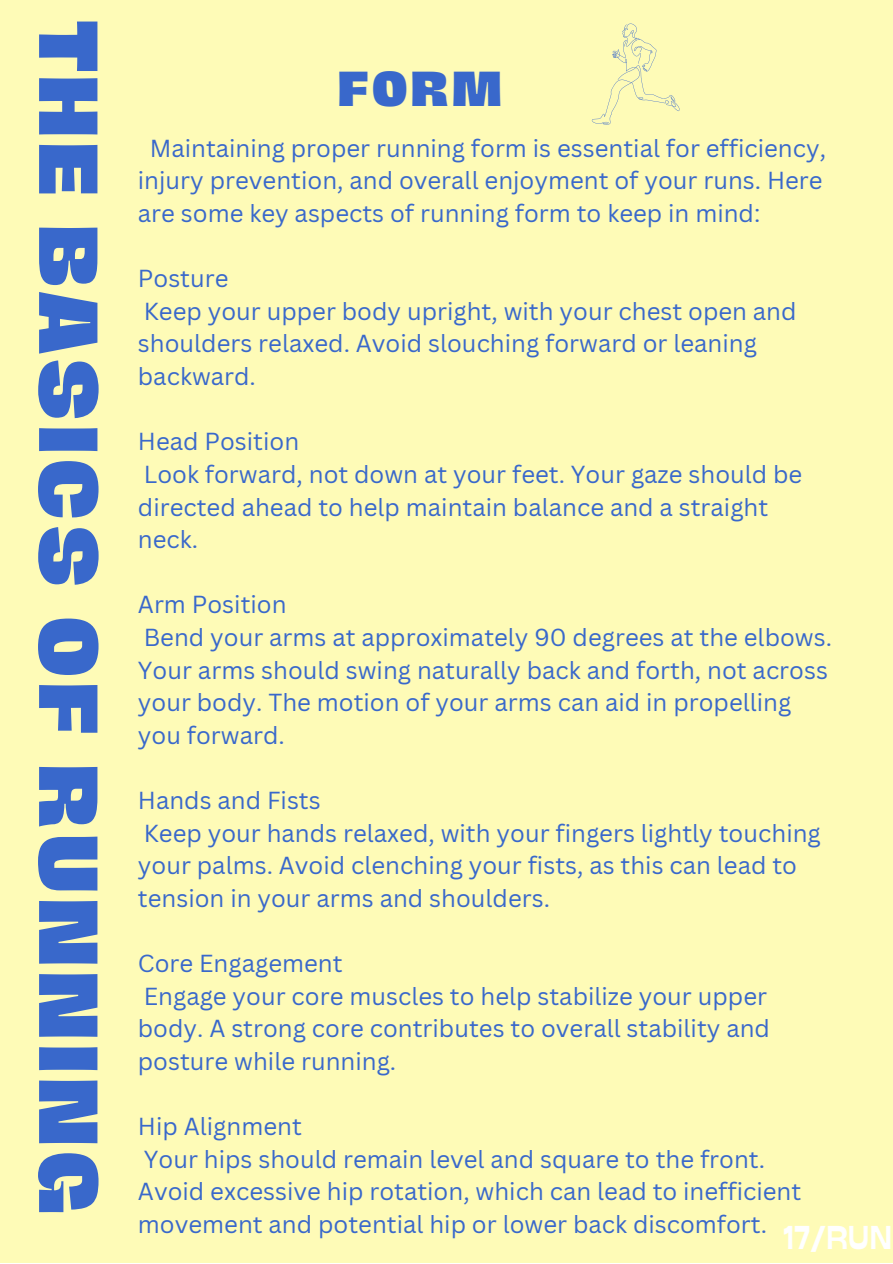
<style>
.page{position:relative;width:893px;height:1264px;background:#fff}
.page>*{position:absolute;margin:0;border:0;box-sizing:border-box;transform-origin:0 0}
.t1{font:800 76.5px "Hagrid";letter-spacing:.075em;color:#3968cb}
.t2{font:800 45px "Hagrid";color:#3968cb}
.t3{font:800 33px "Stadio Deva";color:#fff}
.t4{font:24px/32.5px "Canva Sans";color:#3968cb}
</style>
<div class="page">
<div style="left:0;top:0;width:892px;height:1262px;background:#fefbb7"></div>
<svg style="left:591px;top:23px;width:88px;height:102px"></svg>
<p class="t1" style="left:107px;top:22px;width:1192px;rotate:90deg">THE BASICS OF RUNNING</p>
<p class="t2" style="left:338px;top:66px;width:165px">FORM</p>
<p class="t4" style="left:138px;top:131px;width:689px;text-indent:12px">Maintaining proper running form is essential for efficiency, injury prevention, and overall enjoyment of your runs. Here are some key aspects of running form to keep in mind:</p>
<p class="t4" style="left:138px;top:262px;width:92px">Posture</p>
<p class="t4" style="left:138px;top:294px;width:660px">Keep your upper body upright, with your chest open and shoulders relaxed. Avoid slouching forward or leaning backward.</p>
<p class="t4" style="left:138px;top:425px;width:163px">Head Position</p>
<p class="t4" style="left:138px;top:457px;width:666px">Look forward, not down at your feet. Your gaze should be directed ahead to help maintain balance and a straight neck.</p>
<p class="t4" style="left:138px;top:588px;width:150px">Arm Position</p>
<p class="t4" style="left:138px;top:620px;width:695px">Bend your arms at approximately 90 degrees at the elbows.<br>Your arms should swing naturally back and forth, not across your body. The motion of your arms can aid in propelling you forward.</p>
<p class="t4" style="left:138px;top:783px;width:184px">Hands and Fists</p>
<p class="t4" style="left:138px;top:816px;width:684px">Keep your hands relaxed, with your fingers lightly touching your palms. Avoid clenching your fists, as this can lead to tension in your arms and shoulders.</p>
<p class="t4" style="left:138px;top:946px;width:206px">Core Engagement</p>
<p class="t4" style="left:138px;top:979px;width:633px">Engage your core muscles to help stabilize your upper body. A strong core contributes to overall stability and posture while running.</p>
<p class="t4" style="left:138px;top:1109px;width:165px">Hip Alignment</p>
<p class="t4" style="left:138px;top:1142px;width:665px">Your hips should remain level and square to the front.<br>Avoid excessive hip rotation, which can lead to inefficient movement and potential hip or lower back discomfort.</p>
<p class="t3" style="left:783px;top:1217px;width:111px">17/RUN</p>
</div>
